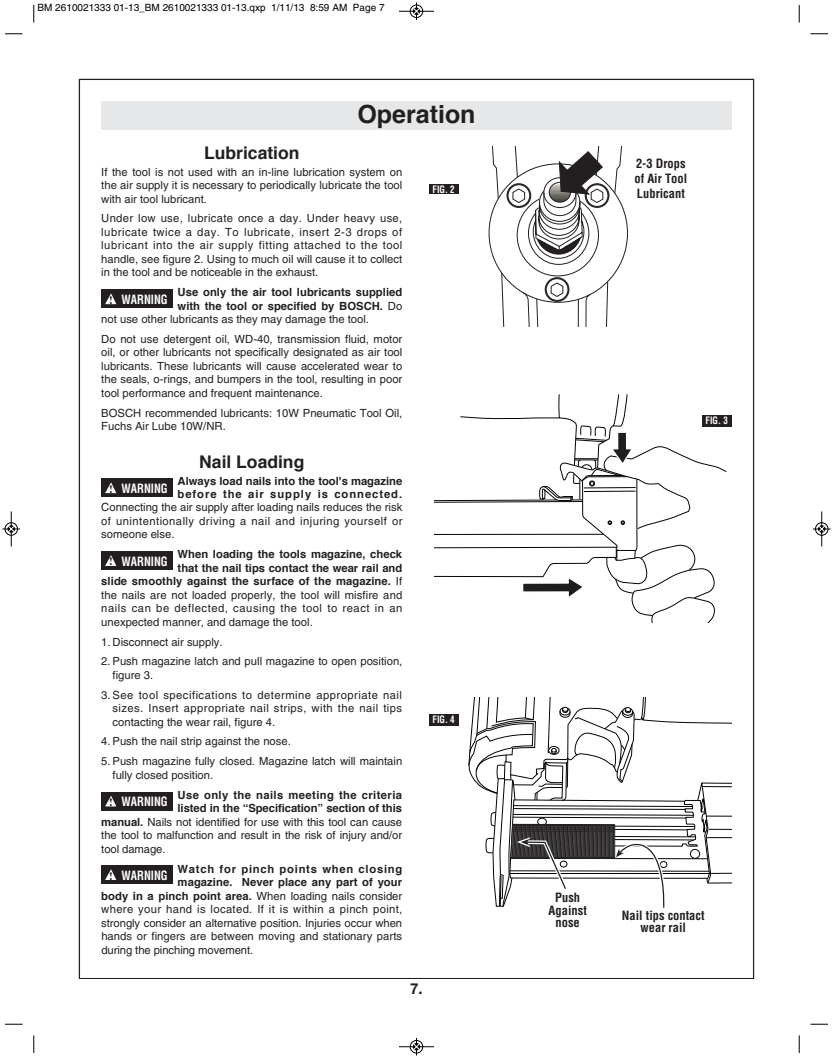
<style>
.page{position:relative;width:833px;height:1058px;background:#fff}
.page>*{position:absolute;margin:0;border:0;box-sizing:border-box;transform-origin:0 0}
.t1{font:700 25px "Helvetica";color:#231f20}
.t2{font:700 17.5px "Helvetica";color:#231f20}
.t3{font:700 15px "Helvetica Neue";color:#231f20}
.t4{font:700 condensed 12.5px/12.5px "Helvetica";color:#231f20;text-align:center}
.t5{font:700 condensed 12.5px "Helvetica";color:#fff;scale:.9 1}
.t6{font:11.25px/13.5px "Helvetica";color:#231f20;text-align:justify}
.t7{font:700 11.25px/13.5px "Helvetica";letter-spacing:.005em;color:#231f20}
.t8{font:11.25px "Helvetica";letter-spacing:.03em;color:#231f20}
.t9{font:11.25px "Helvetica";letter-spacing:.045em;color:#231f20}
.t10{font:700 11.25px "Helvetica";letter-spacing:.035em;color:#231f20}
.t11{font:700 11.25px "Helvetica";letter-spacing:.065em;color:#231f20}
.t12{font:10px "Helvetica";color:#000}
.t13{font:700 condensed 10px "Helvetica";color:#fff;scale:.9 1}
.s1{font-weight:400}
.s2{font-weight:700}
.s3{font-family:"Times";font-stretch:normal;font-size:11.25px;color:#231f20}
</style>
<div class="page">
<div style="left:101px;top:101px;width:630px;height:28px;background:#e6e7e9"></div>
<svg style="left:491px;top:146px;width:131px;height:180px"></svg>
<div style="left:428px;top:184px;width:30px;height:10px;background:#231f20"></div>
<svg style="left:434px;top:394px;width:292px;height:229px"></svg>
<svg style="left:468px;top:698px;width:263px;height:209px"></svg>
<div style="left:701px;top:415px;width:30px;height:11px;background:#231f20"></div>
<div style="left:101px;top:290px;width:71px;height:18px;background:#231f20"></div>
<svg style="left:105px;top:293px;width:11px;height:11px"></svg>
<div style="left:101px;top:478px;width:71px;height:19px;background:#231f20"></div>
<svg style="left:105px;top:482px;width:11px;height:11px"></svg>
<div style="left:428px;top:714px;width:30px;height:12px;background:#231f20"></div>
<div style="left:101px;top:551px;width:71px;height:19px;background:#231f20"></div>
<svg style="left:105px;top:555px;width:11px;height:11px"></svg>
<div style="left:101px;top:792px;width:71px;height:18px;background:#231f20"></div>
<svg style="left:105px;top:796px;width:11px;height:10px"></svg>
<div style="left:101px;top:865px;width:71px;height:18px;background:#231f20"></div>
<svg style="left:105px;top:869px;width:11px;height:11px"></svg>
<svg style="left:33px;top:5px;width:2px;height:17px"></svg>
<svg style="left:5px;top:33px;width:17px;height:2px"></svg>
<svg style="left:798px;top:5px;width:2px;height:17px"></svg>
<svg style="left:810px;top:33px;width:18px;height:2px"></svg>
<svg style="left:33px;top:1035px;width:2px;height:17px"></svg>
<svg style="left:5px;top:1023px;width:17px;height:2px"></svg>
<svg style="left:798px;top:1035px;width:2px;height:17px"></svg>
<svg style="left:810px;top:1023px;width:18px;height:2px"></svg>
<hr style="left:399px;top:11px;width:35px;height:1px;background:#000">
<div style="left:410px;top:5px;width:13px;height:13px;border:1px solid #000;border-radius:50%"></div>
<svg style="left:413px;top:2px;width:6px;height:18px"></svg>
<hr style="left:399px;top:1046px;width:35px;height:1px;background:#000">
<div style="left:410px;top:1040px;width:13px;height:13px;border:1px solid #000;border-radius:50%"></div>
<svg style="left:413px;top:1038px;width:6px;height:17px"></svg>
<hr style="left:11px;top:511px;width:1px;height:35px;background:#000">
<div style="left:5px;top:522px;width:13px;height:13px;border:1px solid #000;border-radius:50%"></div>
<svg style="left:2px;top:526px;width:18px;height:6px"></svg>
<hr style="left:821px;top:511px;width:1px;height:35px;background:#000">
<div style="left:815px;top:522px;width:13px;height:13px;border:1px solid #000;border-radius:50%"></div>
<svg style="left:813px;top:526px;width:17px;height:6px"></svg>
<p class="t12" style="left:38px;top:4px;width:348px">BM 2610021333 01-13_BM 2610021333 01-13.qxp 1/11/13 8:59 AM Page 7</p>
<h1 class="t1" style="left:357px;top:103px;width:120px">Operation</h1>
<h2 class="t2" style="left:204px;top:146px;width:97px">Lubrication</h2>
<p class="t6" style="left:101px;top:166px;width:302px">If the tool is not used with an in-line lubrication system on the air supply it is necessary to periodically lubricate the tool with air tool lubricant.</p>
<p class="t6" style="left:101px;top:213px;width:303px">Under low use, lubricate once a day. Under heavy use, lubricate twice a day. To lubricate, insert 2-3 drops of lubricant into the air supply fitting attached to the tool handle, see figure 2. Using to much oil will cause it to collect in the tool and be noticeable in the exhaust.</p>
<p class="t7" style="left:178px;top:286px;width:226px">Use only the air tool lubricants supplied</p>
<p class="t7" style="left:178px;top:300px;width:226px">with the tool or specified by BOSCH. <span class="s1">Do</span></p>
<p class="t6" style="left:101px;top:313px;width:269px">not use other lubricants as they may damage the tool.</p>
<p class="t6" style="left:101px;top:333px;width:302px">Do not use detergent oil, WD-40, transmission fluid, motor oil, or other lubricants not specifically designated as air tool lubricants. These lubricants will cause accelerated wear to the seals, o-rings, and bumpers in the tool, resulting in poor tool performance and frequent maintenance.</p>
<p class="t6" style="left:101px;top:407px;width:302px">BOSCH recommended lubricants: 10W Pneumatic Tool Oil,<br>Fuchs Air Lube 10W/NR.</p>
<h2 class="t2" style="left:199px;top:455px;width:107px">Nail Loading</h2>
<p class="t7" style="left:178px;top:475px;width:226px">Always load nails into the tool's magazine before the air supply is connected.</p>
<p class="t6" style="left:101px;top:502px;width:303px">Connecting the air supply after loading nails reduces the risk of unintentionally driving a nail and injuring yourself or someone else.</p>
<p class="t7" style="left:178px;top:548px;width:226px">When loading the tools magazine, check</p>
<p class="t7" style="left:178px;top:562px;width:226px">that the nail tips contact the wear rail and</p>
<p class="t7" style="left:101px;top:575px;width:302px">slide smoothly against the surface of the magazine. <span class="s1">If</span></p>
<p class="t6" style="left:101px;top:589px;width:302px">the nails are not loaded properly, the tool will misfire and</p>
<p class="t9" style="left:101px;top:604px;width:302px">nails can be deflected, causing the tool to react in an</p>
<p class="t6" style="left:101px;top:616px;width:213px">unexpected manner, and damage the tool.</p>
<p class="t6" style="left:101px;top:636px;width:123px">1. Disconnect air supply.</p>
<p class="t6" style="left:112px;top:655px;width:291px;text-indent:-11px">2. Push magazine latch and pull magazine to open position, figure 3.</p>
<p class="t6" style="left:112px;top:689px;width:291px;text-indent:-11px">3. See tool specifications to determine appropriate nail sizes. Insert appropriate nail strips, with the nail tips contacting the wear rail, figure 4.</p>
<p class="t6" style="left:101px;top:735px;width:191px">4. Push the nail strip against the nose.</p>
<p class="t6" style="left:112px;top:755px;width:291px;text-indent:-11px">5. Push magazine fully closed. Magazine latch will maintain fully closed position.</p>
<p class="t10" style="left:177px;top:790px;width:226px">Use only the nails meeting the criteria</p>
<p class="t7" style="left:177px;top:802px;width:226px">listed in the “Specification” section of this</p>
<p class="t6" style="left:101px;top:816px;width:302px"><span class="s2">manual.</span> Nails not identified for use with this tool can cause</p>
<p class="t6" style="left:101px;top:829px;width:302px">the tool to malfunction and result in the risk of injury and/or</p>
<p class="t6" style="left:101px;top:843px;width:66px">tool damage.</p>
<p class="t11" style="left:178px;top:863px;width:226px">Watch for pinch points when closing</p>
<p class="t7" style="left:178px;top:876px;width:226px">magazine. Never place any part of your</p>
<p class="t6" style="left:101px;top:890px;width:302px"><span class="s2">body in a pinch point area.</span> When loading nails consider</p>
<p class="t8" style="left:101px;top:905px;width:302px">where your hand is located. If it is within a pinch point,</p>
<p class="t6" style="left:101px;top:917px;width:302px">strongly consider an alternative position. Injuries occur when</p>
<p class="t6" style="left:101px;top:930px;width:302px">hands or fingers are between moving and stationary parts</p>
<p class="t6" style="left:101px;top:944px;width:153px">during the pinching movement.</p>
<p class="t5" style="left:109px;top:292px;width:67px"><span class="s3">!</span> WARNING</p>
<p class="t5" style="left:109px;top:481px;width:67px"><span class="s3">!</span> WARNING</p>
<p class="t5" style="left:109px;top:554px;width:67px"><span class="s3">!</span> WARNING</p>
<p class="t5" style="left:109px;top:794px;width:67px"><span class="s3">!</span> WARNING</p>
<p class="t5" style="left:109px;top:868px;width:67px"><span class="s3">!</span> WARNING</p>
<h3 class="t3" style="left:410px;top:979px;width:14px">7.</h3>
<p class="t13" style="left:432px;top:184px;width:26px">FIG. 2</p>
<p class="t13" style="left:432px;top:714px;width:26px">FIG. 4</p>
<p class="t4" style="left:634px;top:156px;width:54px;line-height:15px;text-align:left">2-3 Drops of Air Tool<br>Lubricant</p>
<p class="t13" style="left:705px;top:415px;width:26px">FIG. 3</p>
<p class="t4" style="left:548px;top:891px;width:40px">Push<br>Against nose</p>
<p class="t4" style="left:622px;top:909px;width:84px">Nail tips contact wear rail</p>
</div>
